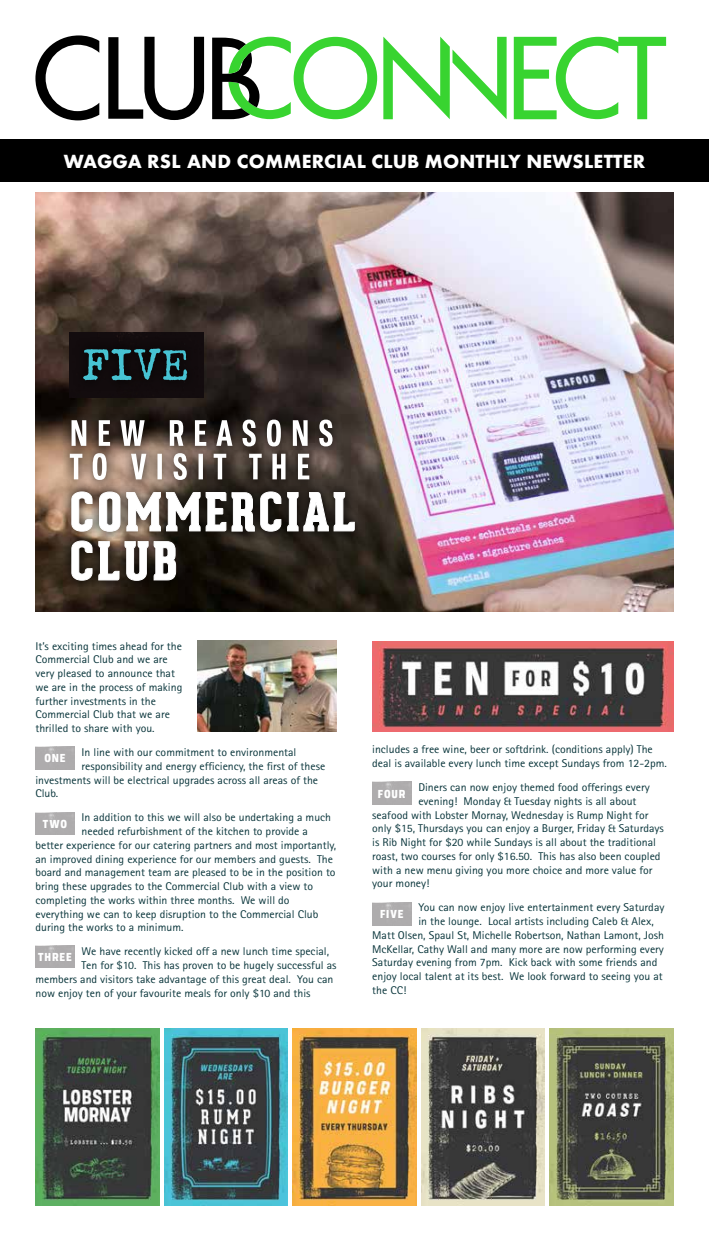
<style>
.page{position:relative;width:709px;height:1241px;background:#fff}
.page>*{position:absolute;margin:0;border:0;box-sizing:border-box;transform-origin:0 0}
.t1{font:700 17.5px "Futura";letter-spacing:.01em;color:#fff}
.t2{font:11.25px/13.8px "Rotis Sans Serif Std";color:#09353b;scale:1.05 1}
.t3{font:900 11.25px "Tofino Pro Personal Narrow";letter-spacing:.08em;color:#fff}
</style>
<div class="page">
<div style="left:0;top:140px;width:709px;height:42px;background:#000"></div>
<svg style="left:383px;top:37px;width:123px;height:82px"></svg>
<svg style="left:514px;top:37px;width:152px;height:82px"></svg>
<svg style="left:35px;top:35px;width:64px;height:85px"></svg>
<svg style="left:108px;top:37px;width:96px;height:83px"></svg>
<svg style="left:212px;top:37px;width:165px;height:82px"></svg>
<img style="left:35px;top:192px;width:638px;height:419px">
<img style="left:164px;top:1028px;width:124px;height:177px">
<img style="left:35px;top:1028px;width:124px;height:177px">
<img style="left:293px;top:1028px;width:123px;height:177px">
<img style="left:550px;top:1028px;width:123px;height:177px">
<img style="left:421px;top:1028px;width:124px;height:177px">
<div style="left:70px;top:332px;width:133px;height:65px;background:#130c0e"></div>
<svg style="left:59px;top:543px;width:129px;height:49px;background:#241b12"></svg>
<svg style="left:71px;top:543px;width:105px;height:38px"></svg>
<svg style="left:59px;top:480px;width:307px;height:63px;background:#4d4136"></svg>
<svg style="left:71px;top:491px;width:284px;height:41px"></svg>
<svg style="left:59px;top:441px;width:262px;height:50px;background:#6a584b"></svg>
<svg style="left:70px;top:457px;width:239px;height:23px"></svg>
<svg style="left:60px;top:408px;width:284px;height:49px;background:#50433b"></svg>
<svg style="left:71px;top:419px;width:261px;height:27px"></svg>
<div style="left:72px;top:337px;width:126px;height:55px;background:#110b0c"></div>
<svg style="left:83px;top:348px;width:104px;height:32px"></svg>
<img style="left:35px;top:746px;width:39px;height:23px">
<img style="left:35px;top:812px;width:39px;height:22px">
<img style="left:35px;top:945px;width:39px;height:22px">
<img style="left:372px;top:781px;width:39px;height:23px">
<img style="left:372px;top:902px;width:39px;height:22px">
<img style="left:198px;top:640px;width:139px;height:91px">
<img style="left:372px;top:641px;width:301px;height:90px">
<h1 class="t1" style="left:64px;top:149px;width:583px">WAGGA RSL AND COMMERCIAL CLUB MONTHLY NEWSLETTER</h1>
<p class="t2" style="left:35px;top:638px;width:141px">It’s exciting times ahead for the<br>Commercial Club and we are very pleased to announce that we are in the process of making further investments in the<br>Commercial Club that we are thrilled to share with you.</p>
<p class="t2" style="left:82px;top:745px;width:206px">In line with our commitment to environmental</p>
<p class="t2" style="left:82px;top:759px;width:233px">responsibility and energy efficiency, the first of these</p>
<p class="t2" style="left:35px;top:772px;width:271px">investments will be electrical upgrades across all areas of the</p>
<p class="t2" style="left:35px;top:786px;width:23px">Club.</p>
<p class="t2" style="left:82px;top:810px;width:239px">In addition to this we will also be undertaking a much</p>
<p class="t2" style="left:82px;top:824px;width:217px">needed refurbishment of the kitchen to provide a</p>
<p class="t2" style="left:35px;top:837px;width:288px">better experience for our catering partners and most importantly,</p>
<p class="t2" style="left:35px;top:851px;width:285px">an improved dining experience for our members and guests. The</p>
<p class="t2" style="left:35px;top:865px;width:287px">board and management team are pleased to be in the position to</p>
<p class="t2" style="left:35px;top:879px;width:266px">bring these upgrades to the Commercial Club with a view to</p>
<p class="t2" style="left:35px;top:892px;width:243px">completing the works within three months. We will do</p>
<p class="t2" style="left:35px;top:906px;width:271px">everything we can to keep disruption to the Commercial Club</p>
<p class="t2" style="left:35px;top:920px;width:142px">during the works to a minimum.</p>
<p class="t2" style="left:82px;top:944px;width:237px">We have recently kicked off a new lunch time special,</p>
<p class="t2" style="left:82px;top:958px;width:244px">Ten for $10. This has proven to be hugely successful as</p>
<p class="t2" style="left:35px;top:971px;width:285px">members and visitors take advantage of this great deal. You can</p>
<p class="t2" style="left:35px;top:985px;width:263px">now enjoy ten of your favourite meals for only $10 and this</p>
<p class="t3" style="left:44px;top:749px;width:23px">ONE</p>
<p class="t3" style="left:43px;top:814px;width:26px">TWO</p>
<p class="t3" style="left:38px;top:947px;width:35px">THREE</p>
<p class="t2" style="left:372px;top:742px;width:282px">includes a free wine, beer or softdrink. (conditions apply) The deal is available every lunch time except Sundays from 12-2pm.</p>
<p class="t2" style="left:418px;top:780px;width:222px">Diners can now enjoy themed food offerings every</p>
<p class="t2" style="left:418px;top:794px;width:209px">evening! Monday &amp; Tuesday nights is all about</p>
<p class="t2" style="left:372px;top:807px;width:264px">seafood with Lobster Mornay, Wednesday is Rump Night for</p>
<p class="t2" style="left:372px;top:821px;width:279px">only $15, Thursdays you can enjoy a Burger, Friday &amp; Saturdays</p>
<p class="t2" style="left:372px;top:835px;width:272px">is Rib Night for $20 while Sundays is all about the traditional</p>
<p class="t2" style="left:372px;top:848px;width:276px">roast, two courses for only $16.50. This has also been coupled</p>
<p class="t2" style="left:372px;top:862px;width:268px">with a new menu giving you more choice and more value for</p>
<p class="t2" style="left:372px;top:876px;width:56px">your money!</p>
<p class="t2" style="left:418px;top:900px;width:236px">You can now enjoy live entertainment every Saturday</p>
<p class="t2" style="left:418px;top:914px;width:226px">in the lounge. Local artists including Caleb &amp; Alex,</p>
<p class="t2" style="left:372px;top:927px;width:279px">Matt Olsen, Spaul St, Michelle Robertson, Nathan Lamont, Josh</p>
<p class="t2" style="left:372px;top:941px;width:279px">McKellar, Cathy Wall and many more are now performing every</p>
<p class="t2" style="left:372px;top:955px;width:273px">Saturday evening from 7pm. Kick back with some friends and</p>
<p class="t2" style="left:372px;top:969px;width:278px">enjoy local talent at its best. We look forward to seeing you at</p>
<p class="t2" style="left:372px;top:982px;width:34px">the CC!</p>
<p class="t3" style="left:378px;top:784px;width:29px">FOUR</p>
<p class="t3" style="left:380px;top:905px;width:25px">FIVE</p>
</div>
